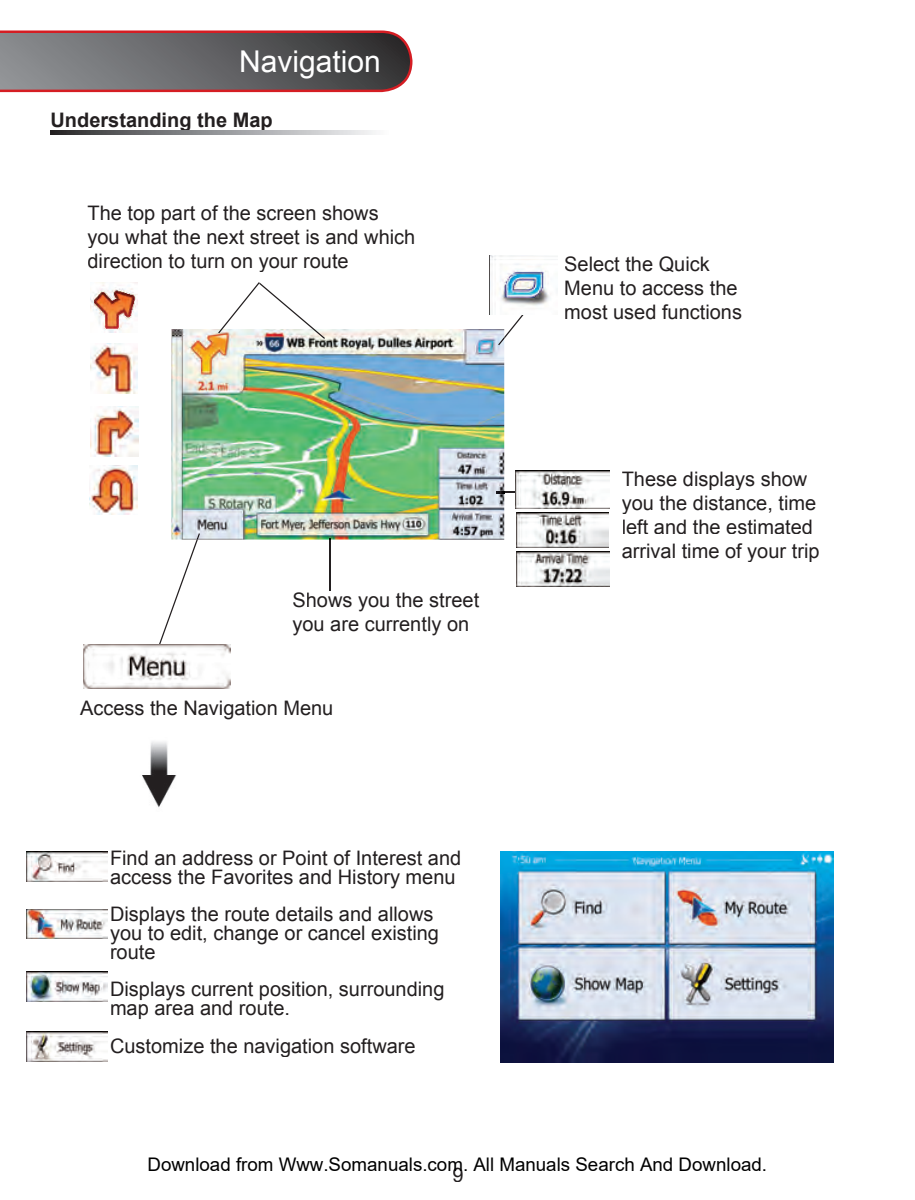
<style>
.page{position:relative;width:915px;height:1200px;background:#fff}
.page>*{position:absolute;margin:0;border:0;box-sizing:border-box;transform-origin:0 0}
.t1{font:30px "Arial";color:#fff}
.t2{font:20px/24px "Arial";color:#231f20}
.t3{font:700 20px "Arial";color:#231f20}
.t4{font:18.75px "Arial";color:#000}
</style>
<div class="page">
<svg style="left:51px;top:131px;width:324px;height:3px"></svg>
<img style="left:142px;top:741px;width:35px;height:67px">
<img style="left:172px;top:329px;width:332px;height:211px">
<img style="left:517px;top:551px;width:92px;height:36px">
<img style="left:90px;top:282px;width:48px;height:50px">
<img style="left:90px;top:344px;width:48px;height:50px">
<img style="left:91px;top:407px;width:47px;height:49px">
<img style="left:90px;top:465px;width:47px;height:50px">
<svg style="left:218px;top:282px;width:107px;height:57px"></svg>
<svg style="left:498px;top:315px;width:26px;height:30px"></svg>
<img style="left:489px;top:255px;width:69px;height:59px">
<svg style="left:496px;top:492px;width:20px;height:1px"></svg>
<img style="left:516px;top:512px;width:93px;height:36px">
<svg style="left:153px;top:533px;width:47px;height:112px"></svg>
<img style="left:84px;top:645px;width:147px;height:43px">
<hr style="left:329px;top:540px;width:2px;height:51px;background:#231f20">
<img style="left:500px;top:852px;width:333px;height:210px">
<img style="left:26px;top:852px;width:82px;height:29px">
<img style="left:26px;top:909px;width:82px;height:30px">
<img style="left:26px;top:971px;width:82px;height:30px">
<img style="left:26px;top:1031px;width:82px;height:30px">
<img style="left:516px;top:471px;width:93px;height:37px">
<svg style="left:0;top:30px;width:413px;height:62px;background:#6f6164"></svg>
<h1 class="t1" style="left:239px;top:42px;width:143px">Navigation</h1>
<p class="t3" style="left:51px;top:106px;width:224px">Understanding the Map</p>
<p class="t2" style="left:88px;top:201px;width:329px">The top part of the screen shows you what the next street is and which direction to turn on your route</p>
<p class="t2" style="left:292px;top:588px;width:188px">Shows you the street you are currently on</p>
<p class="t2" style="left:80px;top:696px;width:255px">Access the Navigation Menu</p>
<p class="t2" style="left:110px;top:849px;width:353px;line-height:18.8px">Find an address or Point of Interest and access the Favorites and History menu</p>
<p class="t2" style="left:110px;top:905px;width:331px;line-height:18.8px">Displays the route details and allows you to edit, change or cancel existing route</p>
<p class="t2" style="left:110px;top:980px;width:336px;line-height:18.8px">Displays current position, surrounding map area and route.</p>
<p class="t2" style="left:110px;top:1034px;width:307px">Customize the navigation software</p>
<p class="t2" style="left:564px;top:252px;width:179px">Select the Quick<br>Menu to access the most used functions</p>
<p class="t2" style="left:622px;top:467px;width:199px">These displays show you the distance, time left and the estimated arrival time of your trip</p>
<p class="t4" style="left:147px;top:1154px;width:621px">Download from Www.Somanuals.com. All Manuals Search And Download.</p>
<p class="t2" style="left:452px;top:1163px;width:13px">9</p>
</div>
